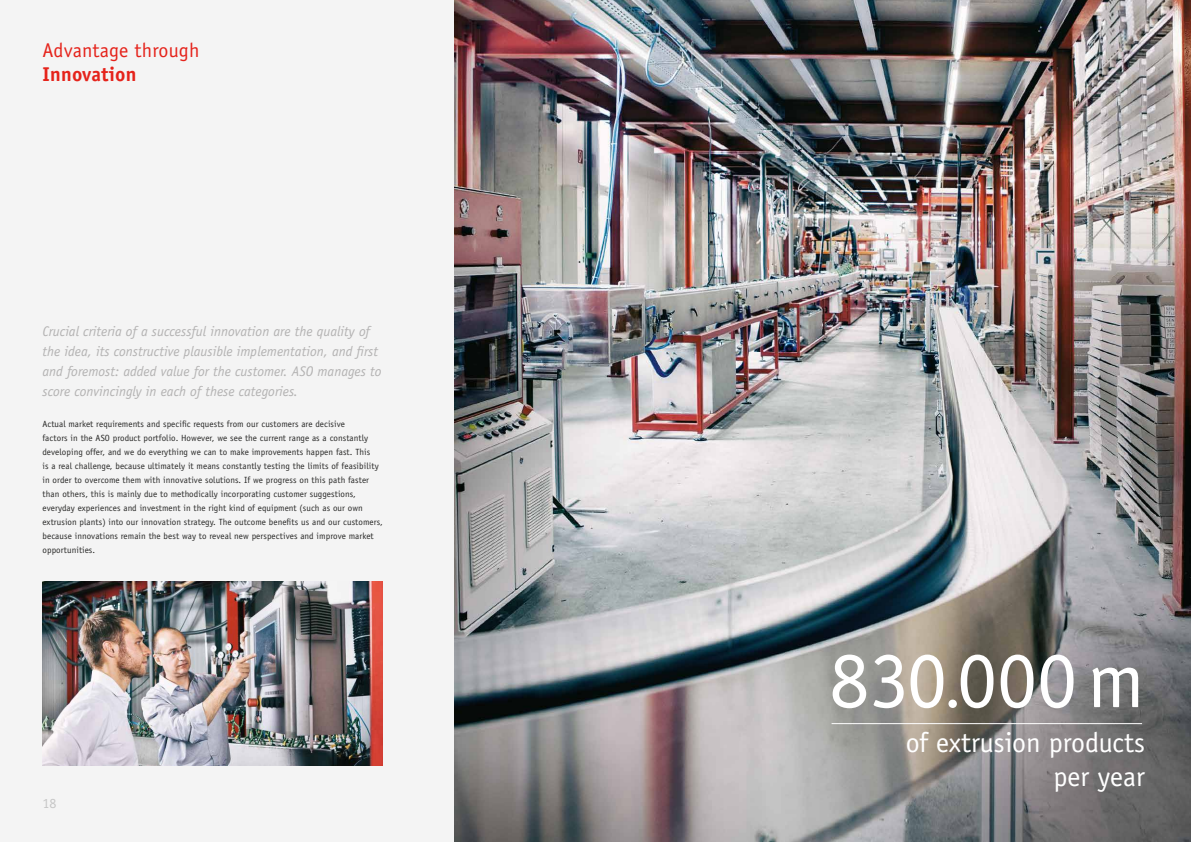
<style>
.page{position:relative;width:1191px;height:842px;background:#f4f4f4}
.page>*{position:absolute;margin:0;border:0;box-sizing:border-box;transform-origin:0 0}
.t1{font:80px "Officina Sans Std";color:#fff}
.t2{font:28px/33.6px "Officina Sans Std";color:#fff;text-align:right}
.t3{font:20px "Officina Sans Std";letter-spacing:.01em;color:#e5231b}
.t4{font:700 20px "Officina Sans Std";letter-spacing:.01em;color:#e5231b}
.t5{font:italic 14px/20px "Officina Sans Std";color:#b3b2b2}
.t6{font:14px "Officina Sans Std";color:#c6c6c6}
.t7{font:9px/14px "Officina Sans Std";letter-spacing:.01em;color:#282827}
.s1{font-size:60px}
</style>
<div class="page">
<img style="left:454px;top:0;width:737px;height:842px">
<img style="left:43px;top:581px;width:340px;height:184px">
<hr style="left:831px;top:723px;width:311px;height:1px;background:#fff">
<h3 class="t3" style="left:43px;top:39px;width:158px">Advantage through</h3>
<h3 class="t4" style="left:43px;top:62px;width:96px">Innovation</h3>
<h3 class="t5" style="left:43px;top:321px;width:340px">Crucial criteria of a successful innovation are the quality of the idea, its constructive plausible implementation, and first and foremost: added value for the customer. ASO manages to score convincingly in each of these categories.</h3>
<p class="t7" style="left:43px;top:417px;width:342px">Actual market requirements and specific requests from our customers are decisive<br>factors in the ASO product portfolio. However, we see the current range as a constantly developing offer, and we do everything we can to make improvements happen fast. This<br>is a real challenge, because ultimately it means constantly testing the limits of feasibility in order to overcome them with innovative solutions. If we progress on this path faster than others, this is mainly due to methodically incorporating customer suggestions, everyday experiences and investment in the right kind of equipment (such as our own extrusion plants) into our innovation strategy. The outcome benefits us and our customers, because innovations remain the best way to reveal new perspectives and improve market opportunities.</p>
<h3 class="t6" style="left:43px;top:795px;width:15px">18</h3>
<h1 class="t1" style="left:829px;top:633px;width:317px">830<span class="s1">.</span>000m</h1>
<h2 class="t2" style="left:905px;top:726px;width:241px">of extrusion products per year</h2>
</div>
